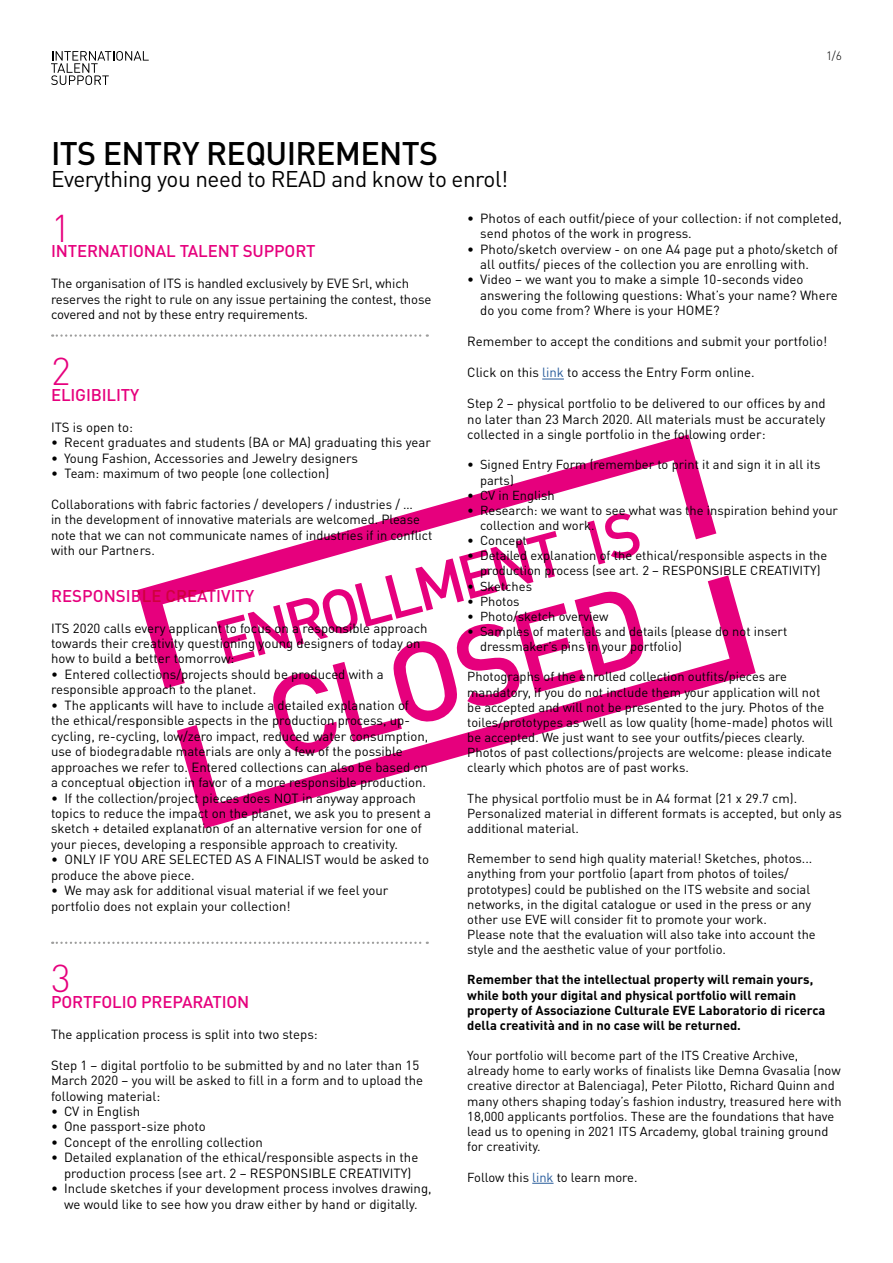
<style>
.page{position:relative;width:893px;height:1263px;background:#fff}
.page>*{position:absolute;margin:0;border:0;box-sizing:border-box;transform-origin:0 0}
.t1{font:300 38.25px "DIN Pro";color:#e6007d}
.t2{font:500 32.25px "DIN Pro";letter-spacing:-.02em;color:#000}
.t3{font:22.5px "DIN Pro";letter-spacing:-.02em;color:#000}
.t4{font:500 16.8px "DIN Pro";letter-spacing:-.01em;color:#e6007d}
.t5{font:13.2px/15.5px "DIN Pro";color:#000}
.t6{font:12.9px/15.1px "DIN Pro";color:#000}
.t7{font:700 12.9px/15.1px "DIN Pro";color:#000}
.t8{font:300 12px "DIN Pro";color:#000}
.s1{color:#275b9b}
</style>
<div class="page">
<svg style="left:51px;top:51px;width:98px;height:34px"></svg>
<svg style="left:52px;top:334px;width:376px;height:3px"></svg>
<svg style="left:52px;top:942px;width:376px;height:2px"></svg>
<svg style="left:542px;top:379px;width:22px;height:1px"></svg>
<svg style="left:532px;top:1183px;width:21px;height:1px"></svg>
<svg style="left:137px;top:434px;width:619px;height:394px"></svg>
<p class="t8" style="left:826px;top:48px;width:17px">1/6</p>
<h2 class="t2" style="left:51px;top:131px;width:389px">ITS ENTRY REQUIREMENTS</h2>
<h3 class="t3" style="left:51px;top:164px;width:459px">Everything you need to READ and know to enrol!</h3>
<h1 class="t1" style="left:51px;top:202px;width:21px">1</h1>
<p class="t4" style="left:51px;top:240px;width:266px">INTERNATIONAL TALENT SUPPORT</p>
<p class="t5" style="left:51px;top:275px;width:382px">The organisation of ITS is handled exclusively by EVE Srl, which reserves the right to rule on any issue pertaining the contest, those covered and not by these entry requirements.</p>
<h1 class="t1" style="left:51px;top:345px;width:21px">2</h1>
<p class="t4" style="left:51px;top:383px;width:90px">ELIGIBILITY</p>
<p class="t5" style="left:51px;top:419px;width:84px">ITS is open to:</p>
<p class="t5" style="left:51px;top:434px;width:381px">• Recent graduates and students (BA or MA) graduating this year</p>
<p class="t5" style="left:51px;top:449px;width:309px">• Young Fashion, Accessories and Jewelry designers</p>
<p class="t5" style="left:51px;top:465px;width:280px">• Team: maximum of two people (one collection)</p>
<p class="t5" style="left:51px;top:496px;width:383px">Collaborations with fabric factories / developers / industries / …<br>in the development of innovative materials are welcomed. Please note that we can not communicate names of industries if in conflict with our Partners.</p>
<p class="t4" style="left:51px;top:584px;width:205px">RESPONSIBLE CREATIVITY</p>
<p class="t5" style="left:51px;top:619px;width:378px">ITS 2020 calls every applicant to focus on a responsible approach towards their creativity questioning young designers of today on how to build a better tomorrow:</p>
<p class="t5" style="left:51px;top:666px;width:334px">• Entered collections/projects should be produced with a responsible approach to the planet.</p>
<p class="t5" style="left:51px;top:697px;width:379px">• The applicants will have to include a detailed explanation of the ethical/responsible aspects in the production process, up&shy;cycling, re-cycling, low/zero impact, reduced water consumption, use of biodegradable materials are only a few of the possible approaches we refer to. Entered collections can also be based on a conceptual objection in favor of a more responsible production.</p>
<p class="t5" style="left:51px;top:789px;width:382px">• If the collection/project pieces does NOT in anyway approach topics to reduce the impact on the planet, we ask you to present a sketch + detailed explanation of an alternative version for one of your pieces, developing a responsible approach to creativity.</p>
<p class="t5" style="left:51px;top:851px;width:379px">• ONLY IF YOU ARE SELECTED AS A FINALIST would be asked to produce the above piece.</p>
<p class="t5" style="left:51px;top:882px;width:339px">• We may ask for additional visual material if we feel your portfolio does not explain your collection!</p>
<p class="t5" style="left:480px;top:210px;width:363px;text-indent:-13px">• Photos of each outfit/piece of your collection: if not completed, send photos of the work in progress.</p>
<p class="t5" style="left:480px;top:241px;width:359px;text-indent:-13px">• Photo/sketch overview - on one A4 page put a photo/sketch of all outfits/ pieces of the collection you are enrolling with.</p>
<p class="t5" style="left:480px;top:271px;width:359px;text-indent:-13px">• Video – we want you to make a simple 10-seconds video answering the following questions: What’s your name? Where do you come from? Where is your HOME?</p>
<p class="t5" style="left:467px;top:333px;width:362px">Remember to accept the conditions and submit your portfolio!</p>
<p class="t5" style="left:467px;top:364px;width:289px">Click on this <span class="s1">link</span> to access the Entry Form online.</p>
<p class="t5" style="left:467px;top:395px;width:360px;text-align:justify">Step 2 – physical portfolio to be delivered to our offices by and no later than 23 March 2020. All materials must be accurately collected in a single portfolio in the following order:</p>
<p class="t6" style="left:480px;top:457px;width:342px;text-indent:-13px">• Signed Entry Form (remember to print it and sign it in all its parts)</p>
<p class="t6" style="left:467px;top:487px;width:89px">• CV in English</p>
<p class="t6" style="left:480px;top:502px;width:359px;text-indent:-13px">• Research: we want to see what was the inspiration behind your collection and work.</p>
<p class="t6" style="left:467px;top:532px;width:61px">• Concept</p>
<p class="t6" style="left:467px;top:547px;width:362px;text-align:center">• Detailed explanation of the ethical/responsible aspects in the production process (see art. 2 – RESPONSIBLE CREATIVITY)</p>
<p class="t6" style="left:467px;top:578px;width:66px">• Sketches</p>
<p class="t6" style="left:467px;top:593px;width:54px">• Photos</p>
<p class="t6" style="left:467px;top:608px;width:143px">• Photo/sketch overview</p>
<p class="t6" style="left:480px;top:623px;width:309px;text-indent:-13px">• Samples of materials and details (please do not insert dressmaker’s pins in your portfolio)</p>
<p class="t6" style="left:467px;top:669px;width:367px">Photographs of the enrolled collection outfits/pieces are mandatory, if you do not include them your application will not be accepted and will not be presented to the jury. Photos of the toiles/prototypes as well as low quality (home-made) photos will be accepted. We just want to see your outfits/pieces clearly.<br>Photos of past collections/projects are welcome: please indicate clearly which photos are of past works.</p>
<p class="t6" style="left:467px;top:790px;width:376px">The physical portfolio must be in A4 format (21 x 29.7 cm).<br>Personalized material in different formats is accepted, but only as additional material.</p>
<p class="t6" style="left:467px;top:850px;width:350px">Remember to send high quality material! Sketches, photos... anything from your portfolio (apart from photos of toiles/ prototypes) could be published on the ITS website and social networks, in the digital catalogue or used in the press or any other use EVE will consider fit to promote your work.<br>Please note that the evaluation will also take into account the style and the aesthetic value of your portfolio.</p>
<p class="t7" style="left:467px;top:972px;width:360px">Remember that the intellectual property will remain yours, while both your digital and physical portfolio will remain property of Associazione Culturale EVE Laboratorio di ricerca della creatività and in no case will be returned.</p>
<p class="t6" style="left:467px;top:1047px;width:376px">Your portfolio will become part of the ITS Creative Archive, already home to early works of finalists like Demna Gvasalia (now creative director at Balenciaga), Peter Pilotto, Richard Quinn and many others shaping today’s fashion industry, treasured here with 18,000 applicants portfolios. These are the foundations that have lead us to opening in 2021 ITS Arcademy, global training ground for creativity.</p>
<p class="t6" style="left:467px;top:1169px;width:172px">Follow this <span class="s1">link</span> to learn more.</p>
<h1 class="t1" style="left:51px;top:952px;width:21px">3</h1>
<p class="t4" style="left:51px;top:990px;width:200px">PORTFOLIO PREPARATION</p>
<p class="t5" style="left:51px;top:1026px;width:268px">The application process is split into two steps:</p>
<p class="t5" style="left:51px;top:1056px;width:374px">Step 1 – digital portfolio to be submitted by and no later than 15<br>March 2020 – you will be asked to fill in a form and to upload the following material:</p>
<p class="t5" style="left:51px;top:1103px;width:91px">• CV in English</p>
<p class="t5" style="left:51px;top:1118px;width:156px">• One passport-size photo</p>
<p class="t5" style="left:51px;top:1134px;width:213px">• Concept of the enrolling collection</p>
<p class="t5" style="left:51px;top:1149px;width:369px;text-align:center">• Detailed explanation of the ethical/responsible aspects in the production process (see art. 2 – RESPONSIBLE CREATIVITY)</p>
<p class="t5" style="left:51px;top:1180px;width:382px;text-align:center">• Include sketches if your development process involves drawing, we would like to see how you draw either by hand or digitally.</p>
</div>
